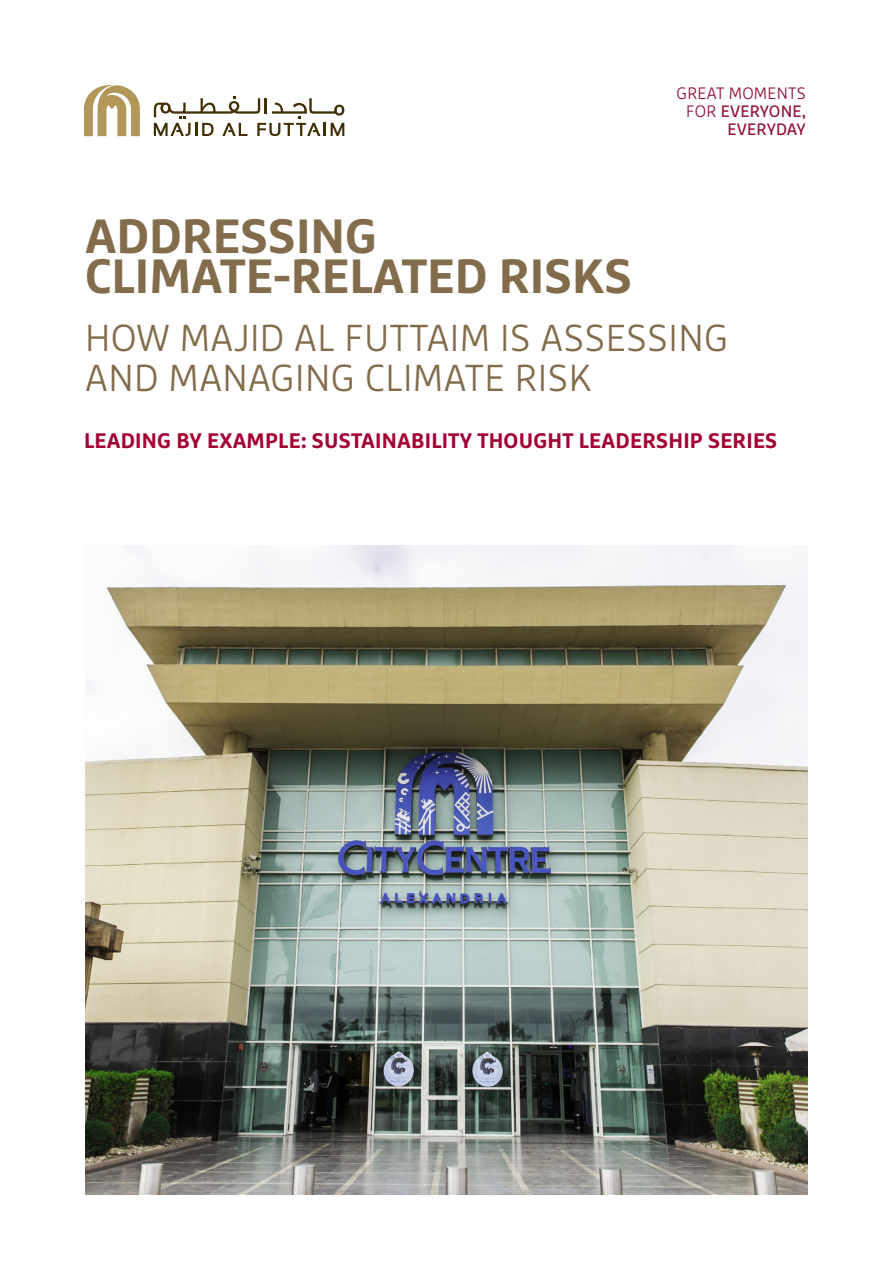
<style>
.page{position:relative;width:893px;height:1263px;background:#fff}
.page>*{position:absolute;margin:0;border:0;box-sizing:border-box;transform-origin:0 0}
.t1{font:700 48px/40.5px "Marselis Pro";color:#826c4b}
.t2{font:300 37.5px/40.5px "Marselis Pro";letter-spacing:.01em;color:#826c4b}
.MAF_Body_Text{font:700 21px "Marselis Pro";letter-spacing:.01em;color:#a40133}
.t3{font:16.5px/18px "Marselis Pro";letter-spacing:.01em;color:#911436;text-align:right}
.s1{font-weight:300}
</style>
<div class="page">
<svg style="left:154px;top:96px;width:190px;height:40px"></svg>
<svg style="left:84px;top:85px;width:56px;height:51px"></svg>
<img style="left:85px;top:545px;width:723px;height:650px">
<p class="t3" style="left:677px;top:84px;width:131px"><span class="s1">GREAT MOMENTS<br>FOR</span> EVERYONE,<br>EVERYDAY</p>
<p class="t1" style="left:85px;top:215px;width:549px">ADDRESSING<br>CLIMATE-RELATED RISKS</p>
<p class="t2" style="left:85px;top:317px;width:645px">HOW MAJID AL FUTTAIM IS ASSESSING<br>AND MANAGING CLIMATE RISK</p>
<p class="MAF_Body_Text" style="left:84px;top:428px;width:695px">LEADING BY EXAMPLE: SUSTAINABILITY THOUGHT LEADERSHIP SERIES</p>
</div>
